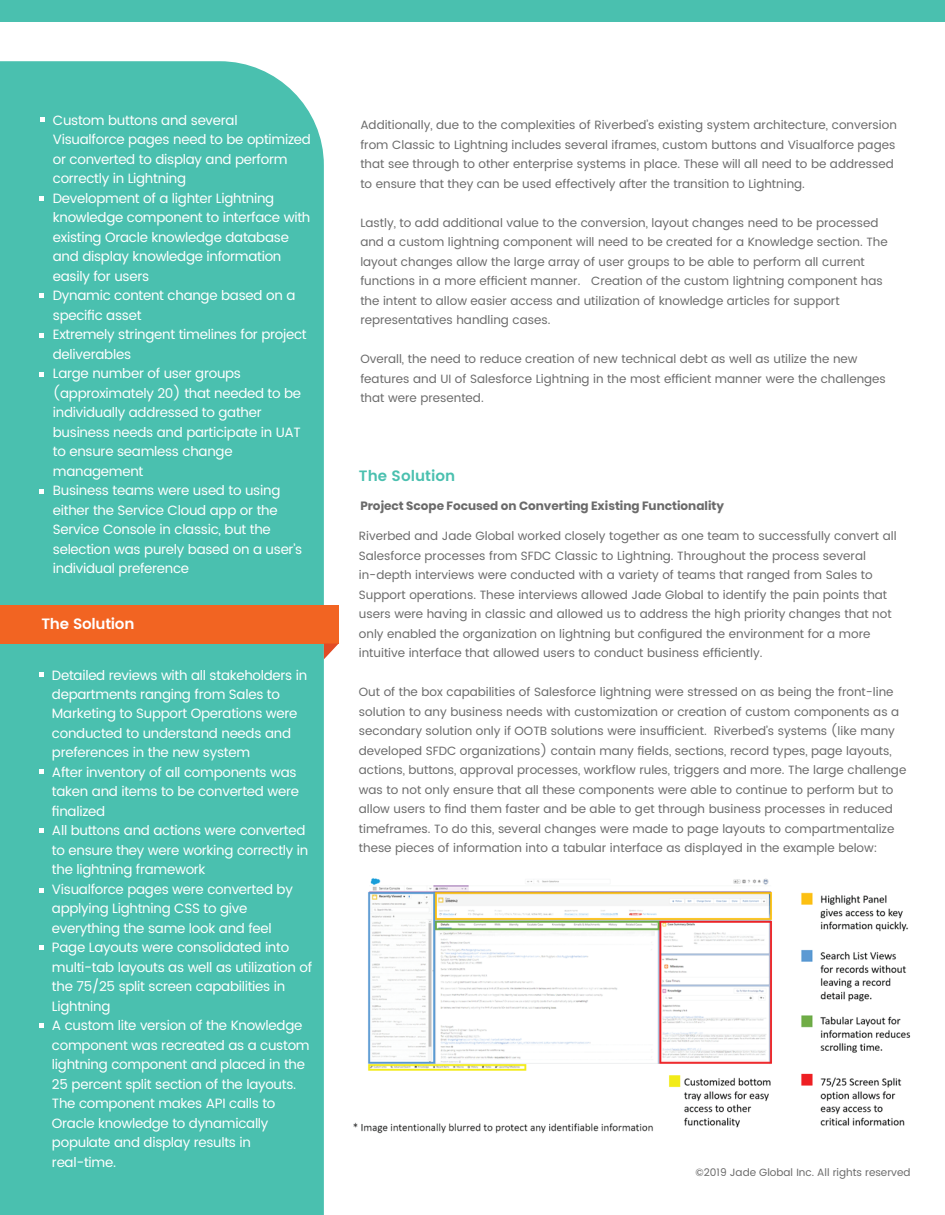
<style>
.page{position:relative;width:945px;height:1215px;background:#fff}
.page>*{position:absolute;margin:0;border:0;box-sizing:border-box;transform-origin:0 0}
.t1{font:600 15px "Poppins";letter-spacing:-.02em;color:#fff}
.t2{font:600 15px "Poppins";color:#4ac0af}
.t3{font:13.5px/19.5px "Poppins";letter-spacing:-.02em;color:#fff}
.t4{font:12px/19.5px "Poppins";color:#6b6b6b}
.t5{font:700 12px "Poppins";color:#6b6b6b}
.t6{font:10.5px "Poppins";color:#6b6b6b}
</style>
<div class="page">
<div style="left:0;top:61px;width:324px;height:1154px;background:#4ac0af"></div>
<div style="left:0;top:0;width:945px;height:22px;background:#4ac0af"></div>
<div style="left:0;top:605px;width:339px;height:39px;background:#f26422"></div>
<svg style="left:324px;top:644px;width:14px;height:15px"></svg>
<svg style="left:41px;top:118px;width:4px;height:4px"></svg>
<svg style="left:39px;top:196px;width:5px;height:5px"></svg>
<svg style="left:39px;top:333px;width:5px;height:5px"></svg>
<svg style="left:39px;top:294px;width:5px;height:4px"></svg>
<svg style="left:39px;top:372px;width:5px;height:5px"></svg>
<svg style="left:39px;top:489px;width:5px;height:5px"></svg>
<svg style="left:40px;top:672px;width:4px;height:5px"></svg>
<svg style="left:40px;top:888px;width:4px;height:5px"></svg>
<svg style="left:40px;top:945px;width:4px;height:5px"></svg>
<svg style="left:40px;top:828px;width:4px;height:5px"></svg>
<svg style="left:40px;top:770px;width:4px;height:4px"></svg>
<svg style="left:40px;top:1023px;width:4px;height:5px"></svg>
<img style="left:353px;top:878px;width:558px;height:256px">
<p class="t3" style="left:53px;top:111px;width:260px">Custom buttons and several<br>Visualforce pages need to be optimized or converted to display and perform correctly in Lightning<br>Development of a lighter Lightning knowledge component to interface with existing Oracle knowledge database and display knowledge information easily for users<br>Dynamic content change based on a specific asset<br>Extremely stringent timelines for project deliverables<br>Large number of user groups (approximately 20) that needed to be individually addressed to gather business needs and participate in UAT to ensure seamless change management<br>Business teams were used to using either the Service Cloud app or the<br>Service Console in classic, but the selection was purely based on a user’s individual preference</p>
<p class="t1" style="left:42px;top:612px;width:94px">The Solution</p>
<p class="t3" style="left:52px;top:665px;width:262px">Detailed reviews with all stakeholders in departments ranging from Sales to<br>Marketing to Support Operations were conducted to understand needs and preferences in the new system<br>After inventory of all components was taken and items to be converted were finalized<br>All buttons and actions were converted to ensure they were working correctly in the lightning framework<br>Visualforce pages were converted by applying Lightning CSS to give everything the same look and feel<br>Page Layouts were consolidated into multi-tab layouts as well as utilization of the 75/25 split screen capabilities in<br>Lightning<br>A custom lite version of the Knowledge component was recreated as a custom lightning component and placed in the<br>25 percent split section of the layouts.<br>The component makes API calls to<br>Oracle knowledge to dynamically populate and display results in real-time.</p>
<p class="t4" style="left:360px;top:116px;width:538px">Additionally, due to the complexities of Riverbed’s existing system architecture, conversion from Classic to Lightning includes several iframes, custom buttons and Visualforce pages that see through to other enterprise systems in place. These will all need to be addressed to ensure that they can be used effectively after the transition to Lightning.</p>
<p class="t4" style="left:360px;top:213px;width:529px">Lastly, to add additional value to the conversion, layout changes need to be processed and a custom lightning component will need to be created for a Knowledge section. The layout changes allow the large array of user groups to be able to perform all current functions in a more efficient manner. Creation of the custom lightning component has the intent to allow easier access and utilization of knowledge articles for support representatives handling cases.</p>
<p class="t4" style="left:360px;top:350px;width:527px">Overall, the need to reduce creation of new technical debt as well as utilize the new features and UI of Salesforce Lightning in the most efficient manner were the challenges that were presented.</p>
<p class="t2" style="left:359px;top:465px;width:98px">The Solution</p>
<p class="t5" style="left:360px;top:499px;width:365px">Project Scope Focused on Converting Existing Functionality</p>
<p class="t4" style="left:359px;top:527px;width:539px">Riverbed and Jade Global worked closely together as one team to successfully convert all Salesforce processes from SFDC Classic to Lightning. Throughout the process several in-depth interviews were conducted with a variety of teams that ranged from Sales to Support operations. These interviews allowed Jade Global to identify the pain points that users were having in classic and allowed us to address the high priority changes that not only enabled the organization on lightning but configured the environment for a more intuitive interface that allowed users to conduct business efficiently.</p>
<p class="t4" style="left:359px;top:683px;width:549px">Out of the box capabilities of Salesforce lightning were stressed on as being the front-line solution to any business needs with customization or creation of custom components as a secondary solution only if OOTB solutions were insufficient. Riverbed’s systems (like many developed SFDC organizations) contain many fields, sections, record types, page layouts, actions, buttons, approval processes, workflow rules, triggers and more. The large challenge was to not only ensure that all these components were able to continue to perform but to allow users to find them faster and be able to get through business processes in reduced timeframes. To do this, several changes were made to page layouts to compartmentalize these pieces of information into a tabular interface as displayed in the example below:</p>
<p class="t6" style="left:696px;top:1165px;width:216px">©2019 Jade Global Inc. All rights reserved</p>
</div>
